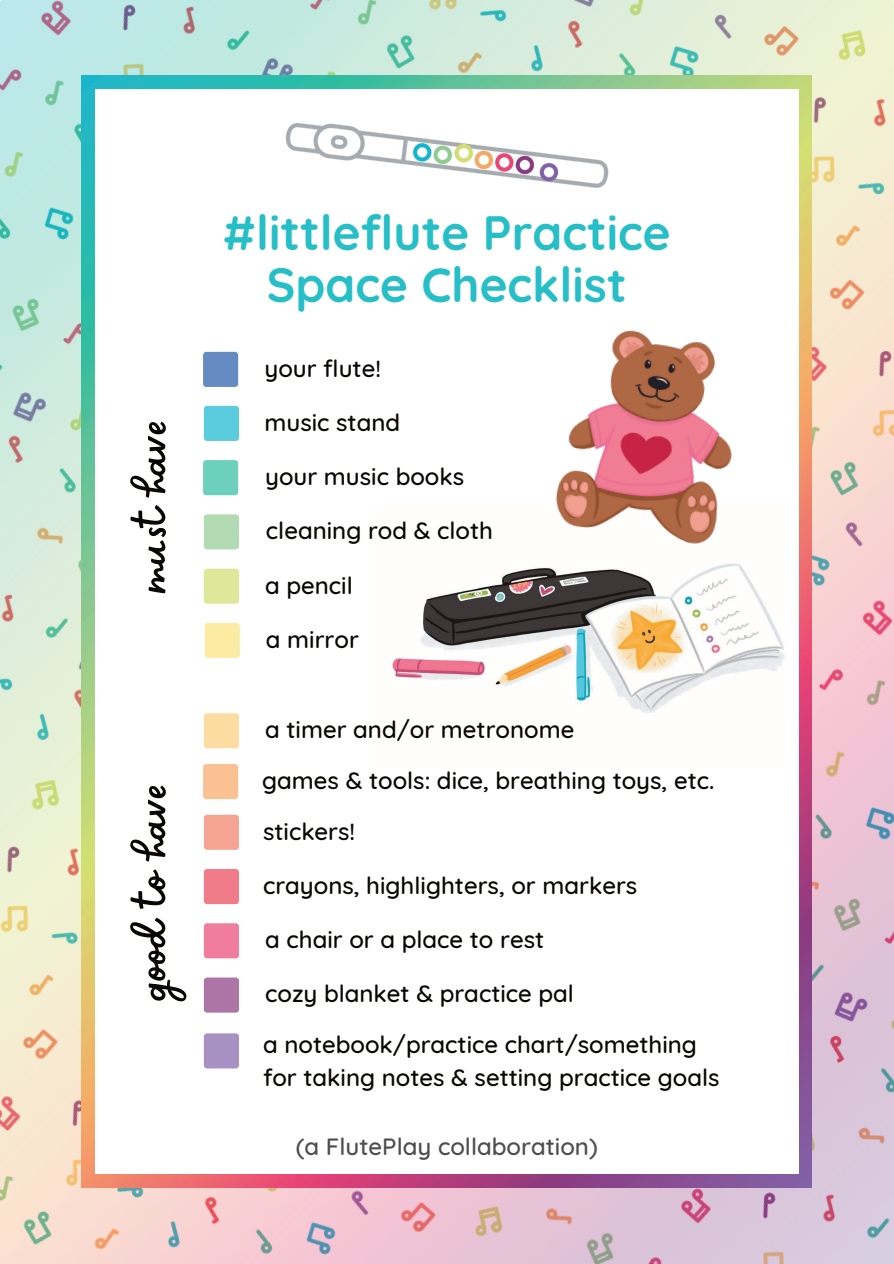
<style>
.page{position:relative;width:894px;height:1264px;background:#fff}
.page>*{position:absolute;margin:0;border:0;box-sizing:border-box;transform-origin:0 0}
.t1{font:54px "Sweet Apricot";color:#080704}
.t2{font:700 48px/51.8px "Quicksand";color:#26bec7;text-align:center}
.t3{font:500 24px/32.7px "Quicksand";color:#080704}
.t4{font:500 24px "Quicksand";color:#4f4d4d}
</style>
<div class="page">
<img style="left:0;top:1px;width:893px;height:1262px">
<img style="left:81px;top:76px;width:730px;height:1111px">
<div style="left:95px;top:161px;width:702px;height:950px;background:#fff"></div>
<div style="left:95px;top:89px;width:702px;height:72px;background:#fff"></div>
<div style="left:95px;top:1111px;width:702px;height:63px;background:#fff"></div>
<img style="left:392px;top:584px;width:393px;height:129px">
<img style="left:285px;top:123px;width:324px;height:65px">
<svg style="left:204px;top:1033px;width:35px;height:35px"></svg>
<svg style="left:203px;top:352px;width:35px;height:35px"></svg>
<svg style="left:204px;top:406px;width:35px;height:35px"></svg>
<svg style="left:203px;top:460px;width:35px;height:35px"></svg>
<svg style="left:204px;top:568px;width:35px;height:35px"></svg>
<svg style="left:204px;top:713px;width:35px;height:35px"></svg>
<svg style="left:204px;top:814px;width:35px;height:35px"></svg>
<svg style="left:204px;top:869px;width:35px;height:35px"></svg>
<svg style="left:204px;top:923px;width:35px;height:35px"></svg>
<svg style="left:204px;top:977px;width:35px;height:35px"></svg>
<svg style="left:204px;top:514px;width:35px;height:35px"></svg>
<svg style="left:203px;top:764px;width:35px;height:35px"></svg>
<svg style="left:204px;top:623px;width:36px;height:35px"></svg>
<img style="left:498px;top:330px;width:287px;height:258px">
<h1 class="t1" style="left:118px;top:591px;width:176px;rotate:-90deg">must have</h1>
<h1 class="t1" style="left:118px;top:999px;width:220px;rotate:-90deg">good to have</h1>
<h2 class="t2" style="left:223px;top:203px;width:449px">#littleflute Practice<br>Space Checklist</h2>
<p class="t3" style="left:264px;top:349px;width:118px">your flute!</p>
<p class="t3" style="left:264px;top:403px;width:137px">music stand</p>
<p class="t3" style="left:265px;top:458px;width:200px">your music books</p>
<p class="t3" style="left:266px;top:512px;width:228px">cleaning rod &amp; cloth</p>
<p class="t3" style="left:265px;top:566px;width:89px">a pencil</p>
<p class="t3" style="left:266px;top:620px;width:94px">a mirror</p>
<p class="t3" style="left:265px;top:711px;width:311px">a timer and/or metronome</p>
<p class="t3" style="left:262px;top:761px;width:453px">games &amp; tools: dice, breathing toys, etc.</p>
<p class="t3" style="left:263px;top:812px;width:94px">stickers!</p>
<p class="t3" style="left:263px;top:866px;width:376px">crayons, highlighters, or markers</p>
<p class="t3" style="left:265px;top:921px;width:280px">a chair or a place to rest</p>
<p class="t3" style="left:265px;top:975px;width:310px">cozy blanket &amp; practice pal</p>
<p class="t3" style="left:263px;top:1025px;width:458px">a notebook/practice chart/something for taking notes &amp; setting practice goals</p>
<p class="t4" style="left:296px;top:1127px;width:303px">(a FlutePlay collaboration)</p>
</div>
